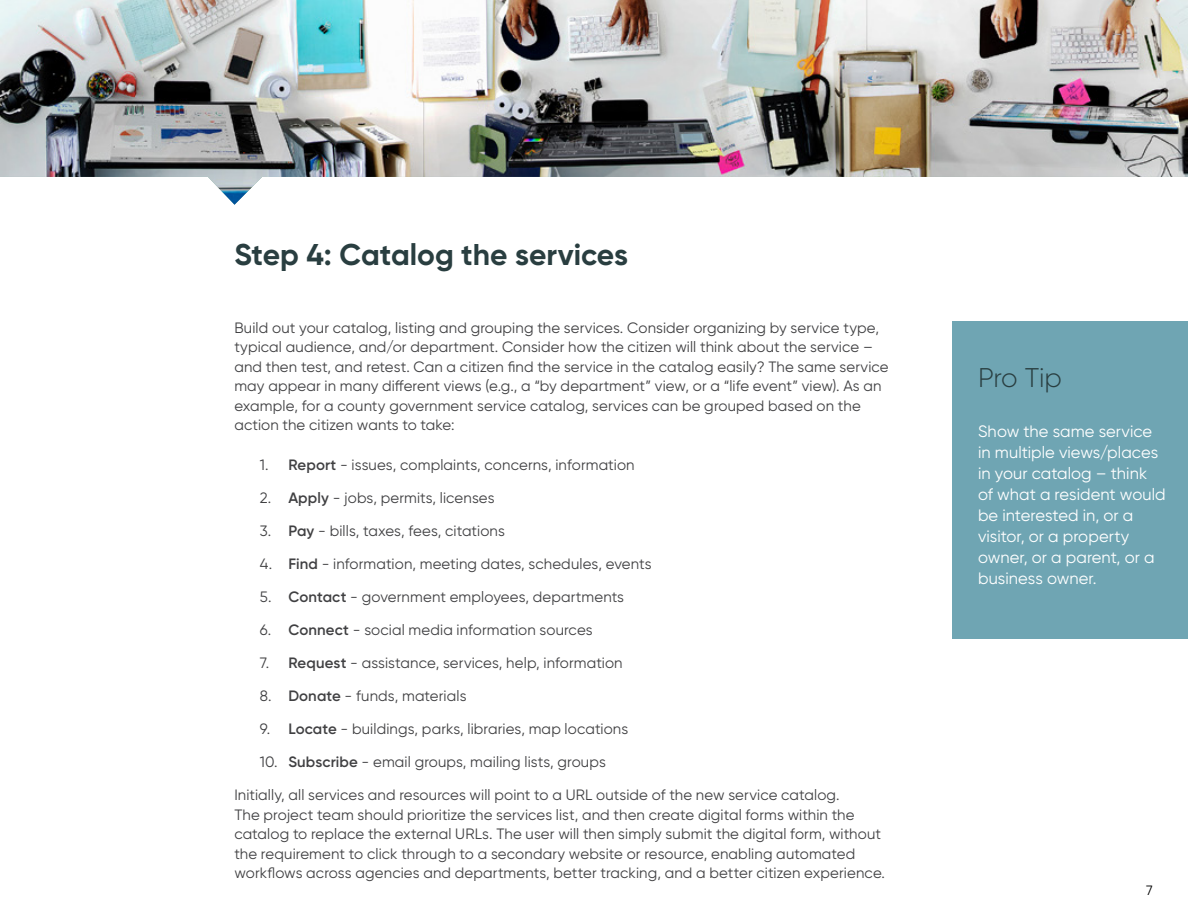
<style>
.page{position:relative;width:1188px;height:918px;background:#fff}
.page>*{position:absolute;margin:0;border:0;box-sizing:border-box;transform-origin:0 0}
.t1{font:700 30px "Gilroy";color:#293e40}
.t2{font:300 27px "Gilroy";letter-spacing:-.01em;color:#293e40}
.t3{font:16.5px/21px "Gilroy";letter-spacing:.005em;color:#fff}
.t4{font:15px/19.5px "Gilroy";letter-spacing:.01em;color:#404042}
.t5{font:13.5px "Gilroy";color:#000}
.s1{font-weight:600}
</style>
<div class="page">
<img style="left:0;top:0;width:1188px;height:205px">
<div style="left:952px;top:321px;width:236px;height:317px;background:#6fa5b3"></div>
<h1 class="t1" style="left:234px;top:236px;width:395px">Step 4: Catalog the services</h1>
<p class="t4" style="left:234px;top:318px;width:656px">Build out your catalog, listing and grouping the services. Consider organizing by service type, typical audience, and/or department. Consider how the citizen will think about the service – and then test, and retest. Can a citizen find the service in the catalog easily? The same service may appear in many different views (e.g., a “by department” view, or a “life event” view). As an example, for a county government service catalog, services can be grouped based on the action the citizen wants to take:</p>
<p class="t4" style="left:260px;top:455px;width:376px">1. <span class="s1">Report</span> - issues, complaints, concerns, information</p>
<p class="t4" style="left:260px;top:488px;width:236px">2. <span class="s1">Apply</span> - jobs, permits, licenses</p>
<p class="t4" style="left:260px;top:521px;width:247px">3. <span class="s1">Pay</span> - bills, taxes, fees, citations</p>
<p class="t4" style="left:260px;top:554px;width:393px">4. <span class="s1">Find</span> - information, meeting dates, schedules, events</p>
<p class="t4" style="left:260px;top:587px;width:366px">5. <span class="s1">Contact</span> - government employees, departments</p>
<p class="t4" style="left:260px;top:620px;width:334px">6. <span class="s1">Connect</span> - social media information sources</p>
<p class="t4" style="left:260px;top:653px;width:364px">7. <span class="s1">Request</span> - assistance, services, help, information</p>
<p class="t4" style="left:260px;top:686px;width:208px">8. <span class="s1">Donate</span> - funds, materials</p>
<p class="t4" style="left:260px;top:719px;width:370px">9. <span class="s1">Locate</span> - buildings, parks, libraries, map locations</p>
<p class="t4" style="left:260px;top:752px;width:347px">10. <span class="s1">Subscribe</span> - email groups, mailing lists, groups</p>
<p class="t4" style="left:234px;top:785px;width:652px">Initially, all services and resources will point to a URL outside of the new service catalog.<br>The project team should prioritize the services list, and then create digital forms within the catalog to replace the external URLs. The user will then simply submit the digital form, without the requirement to click through to a secondary website or resource, enabling automated workflows across agencies and departments, better tracking, and a better citizen experience.</p>
<h2 class="t2" style="left:978px;top:362px;width:85px">Pro Tip</h2>
<p class="t3" style="left:978px;top:420px;width:189px">Show the same service in multiple views/places in your catalog – think of what a resident would be interested in, or a visitor, or a property owner, or a parent, or a business owner.</p>
<p class="t5" style="left:1146px;top:882px;width:8px">7</p>
</div>
